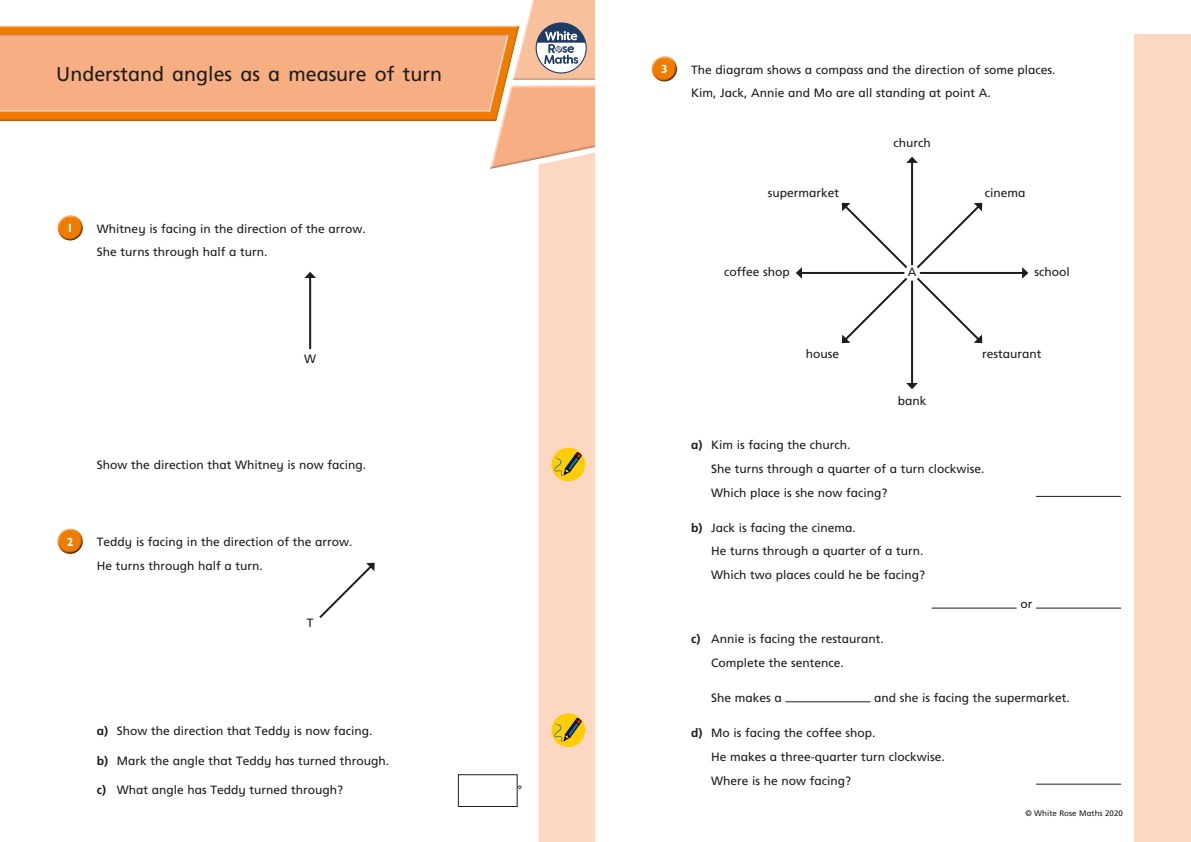
<style>
.page{position:relative;width:1191px;height:842px;background:#fff}
.page>*{position:absolute;margin:0;border:0;box-sizing:border-box;transform-origin:0 0}
.t1{font:20px "Frutiger Inf";color:#1d1d1b}
.t2{font:12px/23.7px "Frutiger Inf";color:#1d1d1b}
.t3{font:700 12px "Gill Infant";color:#fff}
.t4{font:8px "Frutiger Inf";color:#1d1d1b}
.s1{font-weight:700}
</style>
<div class="page">
<div style="left:538px;top:169px;width:57px;height:673px;background:#fcd8c2"></div>
<svg style="left:0;top:0;width:595px;height:169px"></svg>
<div style="left:57px;top:214px;width:26px;height:21px;background:#fff;opacity:.75"></div>
<div style="left:57px;top:219px;width:27px;height:22px;background:#1d1d1b;opacity:.75"></div>
<div style="left:57px;top:528px;width:26px;height:20px;background:#fff;opacity:.75"></div>
<div style="left:57px;top:532px;width:27px;height:23px;background:#1d1d1b;opacity:.75"></div>
<div style="left:458px;top:774px;width:59px;height:33px;border:1px solid #1d1d1b"></div>
<div style="left:651px;top:56px;width:26px;height:20px;background:#fff;opacity:.75"></div>
<div style="left:651px;top:60px;width:27px;height:23px;background:#1d1d1b;opacity:.75"></div>
<hr style="left:1036px;top:496px;width:85px;height:1px;background:#1d1d1b">
<hr style="left:931px;top:608px;width:85px;height:1px;background:#1d1d1b">
<hr style="left:1036px;top:608px;width:85px;height:1px;background:#1d1d1b">
<hr style="left:785px;top:701px;width:85px;height:1px;background:#1d1d1b">
<hr style="left:1036px;top:784px;width:85px;height:1px;background:#1d1d1b">
<div style="left:1134px;top:34px;width:57px;height:808px;background:#fcd8c2"></div>
<svg style="left:551px;top:448px;width:34px;height:33px"></svg>
<svg style="left:551px;top:713px;width:34px;height:34px"></svg>
<hr style="left:309px;top:276px;width:2px;height:73px;background:#1d1d1b">
<svg style="left:304px;top:272px;width:12px;height:6px"></svg>
<svg style="left:319px;top:563px;width:56px;height:55px"></svg>
<hr style="left:911px;top:161px;width:2px;height:224px;background:#1d1d1b">
<svg style="left:906px;top:157px;width:12px;height:6px"></svg>
<svg style="left:906px;top:383px;width:12px;height:6px"></svg>
<hr style="left:800px;top:272px;width:224px;height:2px;background:#1d1d1b">
<svg style="left:1022px;top:267px;width:6px;height:12px"></svg>
<svg style="left:796px;top:267px;width:6px;height:12px"></svg>
<svg style="left:842px;top:203px;width:140px;height:140px"></svg>
<div style="left:904px;top:265px;width:16px;height:16px;background:#fff;border-radius:50%"></div>
<h1 class="t1" style="left:56px;top:62px;width:387px">Understand angles as a measure of turn</h1>
<p class="t3" style="left:67px;top:221px;width:8px">1</p>
<p class="t2" style="left:97px;top:216px;width:270px">Whitney is facing in the direction of the arrow.<br>She turns through half a turn.</p>
<p class="t2" style="left:304px;top:347px;width:13px">W</p>
<p class="t2" style="left:97px;top:453px;width:271px">Show the direction that Whitney is now facing.</p>
<p class="t3" style="left:67px;top:534px;width:8px">2</p>
<p class="t2" style="left:97px;top:530px;width:257px">Teddy is facing in the direction of the arrow.<br>He turns through half a turn.</p>
<p class="t2" style="left:307px;top:611px;width:8px">T</p>
<p class="t2" style="left:97px;top:719px;width:277px"><span class="s1">a)</span> Show the direction that Teddy is now facing.</p>
<p class="t2" style="left:97px;top:748px;width:294px"><span class="s1">b)</span> Mark the angle that Teddy has turned through.</p>
<p class="t2" style="left:97px;top:778px;width:248px"><span class="s1">c)</span> What angle has Teddy turned through?</p>
<p class="t2" style="left:517px;top:778px;width:6px">°</p>
<p class="t3" style="left:661px;top:62px;width:8px">3</p>
<p class="t2" style="left:691px;top:57px;width:366px">The diagram shows a compass and the direction of some places.<br>Kim, Jack, Annie and Mo are all standing at point A.</p>
<p class="t2" style="left:893px;top:131px;width:39px">church</p>
<p class="t2" style="left:767px;top:181px;width:73px">supermarket</p>
<p class="t2" style="left:984px;top:181px;width:42px">cinema</p>
<p class="t2" style="left:724px;top:260px;width:67px">coffee shop</p>
<p class="t2" style="left:1034px;top:260px;width:37px">school</p>
<p class="t2" style="left:907px;top:260px;width:10px">A</p>
<p class="t2" style="left:805px;top:342px;width:35px">house</p>
<p class="t2" style="left:982px;top:342px;width:61px">restaurant</p>
<p class="t2" style="left:897px;top:389px;width:30px">bank</p>
<p class="t2" style="left:711px;top:433px;width:275px;text-indent:-20px"><span class="s1">a)</span> Kim is facing the church.<br>She turns through a quarter of a turn clockwise.<br>Which place is she now facing?</p>
<p class="t2" style="left:711px;top:516px;width:216px;text-indent:-20px"><span class="s1">b)</span> Jack is facing the cinema.<br>He turns through a quarter of a turn.<br>Which two places could he be facing?</p>
<p class="t2" style="left:1020px;top:592px;width:13px">or</p>
<p class="t2" style="left:711px;top:627px;width:174px;text-indent:-20px"><span class="s1">c)</span> Annie is facing the restaurant.<br>Complete the sentence.</p>
<p class="t2" style="left:711px;top:686px;width:72px">She makes a</p>
<p class="t2" style="left:874px;top:686px;width:197px">and she is facing the supermarket.</p>
<p class="t2" style="left:711px;top:721px;width:235px;text-indent:-20px"><span class="s1">d)</span> Mo is facing the coffee shop.<br>He makes a three-quarter turn clockwise.<br>Where is he now facing?</p>
<p class="t4" style="left:1025px;top:809px;width:99px">© White Rose Maths 2020</p>
</div>
